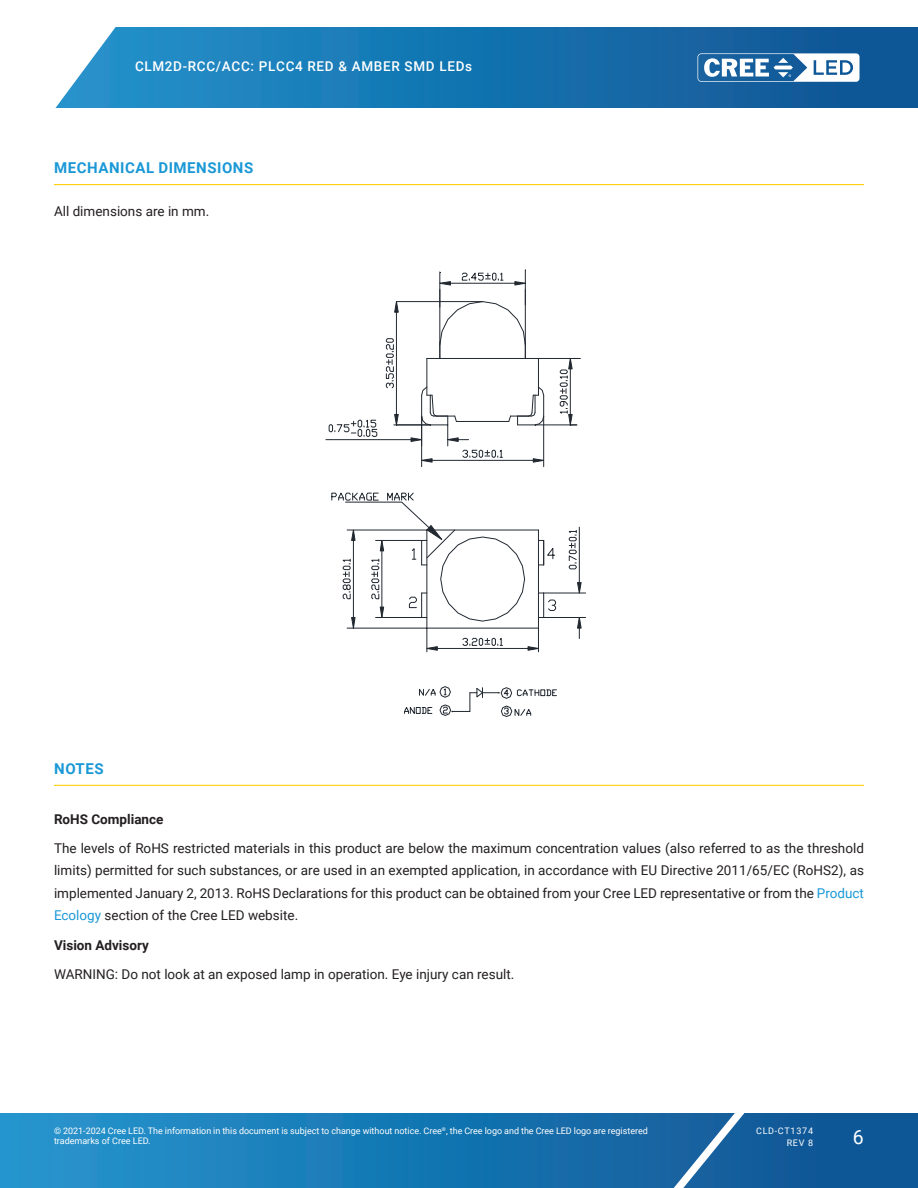
<style>
.page{position:relative;width:918px;height:1188px;background:#fff}
.page>*{position:absolute;margin:0;border:0;box-sizing:border-box;transform-origin:0 0}
.t1{font:19.5px "Roboto";color:#fff}
.Section_heading_with_rule{font:700 15px "Roboto";letter-spacing:.035em;color:#1a98d6}
.Text_justify{font:13.5px/22.5px "Roboto";color:#231f20;text-align:justify}
.t2{font:500 13.5px "Roboto";letter-spacing:.05em;color:#fff}
.Section_subheading{font:700 13.5px "Roboto";color:#231f20}
.t3{font:9px/10.8px "Roboto";color:#fff}
.t4{font:9px/12px "Roboto";letter-spacing:.085em;color:#fff;text-align:right}
.s1{color:#1a98d6}
</style>
<div class="page">
<svg style="left:0;top:1113px;width:918px;height:75px;background:#1876b2"></svg>
<svg style="left:644px;top:1113px;width:117px;height:75px;background:#296da6"></svg>
<svg style="left:55px;top:27px;width:863px;height:81px;background:#2078b2"></svg>
<svg style="left:698px;top:53px;width:162px;height:29px"></svg>
<hr style="left:54px;top:184px;width:810px;height:1px;background:#fece08">
<hr style="left:54px;top:785px;width:810px;height:1px;background:#fece08">
<hr style="left:427px;top:358px;width:1px;height:37px;background:#212830">
<hr style="left:538px;top:358px;width:1px;height:37px;background:#212830">
<hr style="left:456px;top:421px;width:53px;height:1px;background:#212830">
<hr style="left:427px;top:358px;width:111px;height:1px;background:#212830">
<hr style="left:396px;top:301px;width:87px;height:1px;background:#212830">
<hr style="left:396px;top:312px;width:1px;height:102px;background:#212830">
<svg style="left:394px;top:301px;width:4px;height:11px"></svg>
<svg style="left:439px;top:270px;width:87px;height:88px"></svg>
<svg style="left:394px;top:414px;width:4px;height:11px"></svg>
<svg style="left:386px;top:338px;width:8px;height:50px"></svg>
<hr style="left:394px;top:425px;width:36px;height:1px;background:#212830">
<hr style="left:538px;top:358px;width:42px;height:1px;background:#212830">
<hr style="left:535px;top:425px;width:42px;height:1px;background:#212830">
<svg style="left:560px;top:357px;width:17px;height:69px"></svg>
<hr style="left:544px;top:593px;width:42px;height:1px;background:#212830">
<hr style="left:544px;top:617px;width:42px;height:1px;background:#212830">
<hr style="left:579px;top:527px;width:1px;height:56px;background:#212830">
<svg style="left:577px;top:582px;width:4px;height:12px"></svg>
<svg style="left:577px;top:618px;width:4px;height:21px"></svg>
<svg style="left:569px;top:530px;width:8px;height:39px"></svg>
<hr style="left:326px;top:439px;width:85px;height:1px;background:#212830">
<svg style="left:329px;top:420px;width:48px;height:17px"></svg>
<hr style="left:421px;top:416px;width:1px;height:51px;background:#212830">
<hr style="left:543px;top:416px;width:1px;height:51px;background:#212830">
<hr style="left:432px;top:460px;width:101px;height:1px;background:#212830">
<svg style="left:509px;top:387px;width:36px;height:39px"></svg>
<svg style="left:533px;top:459px;width:12px;height:3px"></svg>
<svg style="left:411px;top:387px;width:91px;height:75px"></svg>
<svg style="left:332px;top:492px;width:224px;height:160px"></svg>
<svg style="left:404px;top:686px;width:153px;height:31px"></svg>
<p class="t2" style="left:135px;top:57px;width:339px">CLM2D-RCC/ACC: PLCC4 RED &amp; AMBER SMD LEDs</p>
<p class="Section_heading_with_rule" style="left:54px;top:157px;width:201px">MECHANICAL DIMENSIONS</p>
<p class="Text_justify" style="left:54px;top:199px;width:157px">All dimensions are in mm.</p>
<p class="Section_heading_with_rule" style="left:54px;top:758px;width:51px">NOTES</p>
<p class="Section_subheading" style="left:54px;top:809px;width:111px">RoHS Compliance</p>
<p class="Text_justify" style="left:54px;top:836px;width:812px">The levels of RoHS restricted materials in this product are below the maximum concentration values (also referred to as the threshold limits) permitted for such substances, or are used in an exempted application, in accordance with EU Directive 2011/65/EC (RoHS2), as implemented January 2, 2013. RoHS Declarations for this product can be obtained from your Cree LED representative or from the <span class="s1">Product Ecology</span> section of the Cree LED website.</p>
<p class="Section_subheading" style="left:54px;top:935px;width:96px">Vision Advisory</p>
<p class="Text_justify" style="left:54px;top:962px;width:462px">WARNING: Do not look at an exposed lamp in operation. Eye injury can result.</p>
<p class="t3" style="left:54px;top:1125px;width:595px">© 2021-2024 Cree LED. The information in this document is subject to change without notice. Cree<sup>®</sup>, the Cree logo and the Cree LED logo are registered trademarks of Cree LED.</p>
<p class="t4" style="left:756px;top:1124px;width:58px">CLD-CT1374<br>REV 8</p>
<h1 class="t1" style="left:853px;top:1123px;width:12px">6</h1>
</div>
